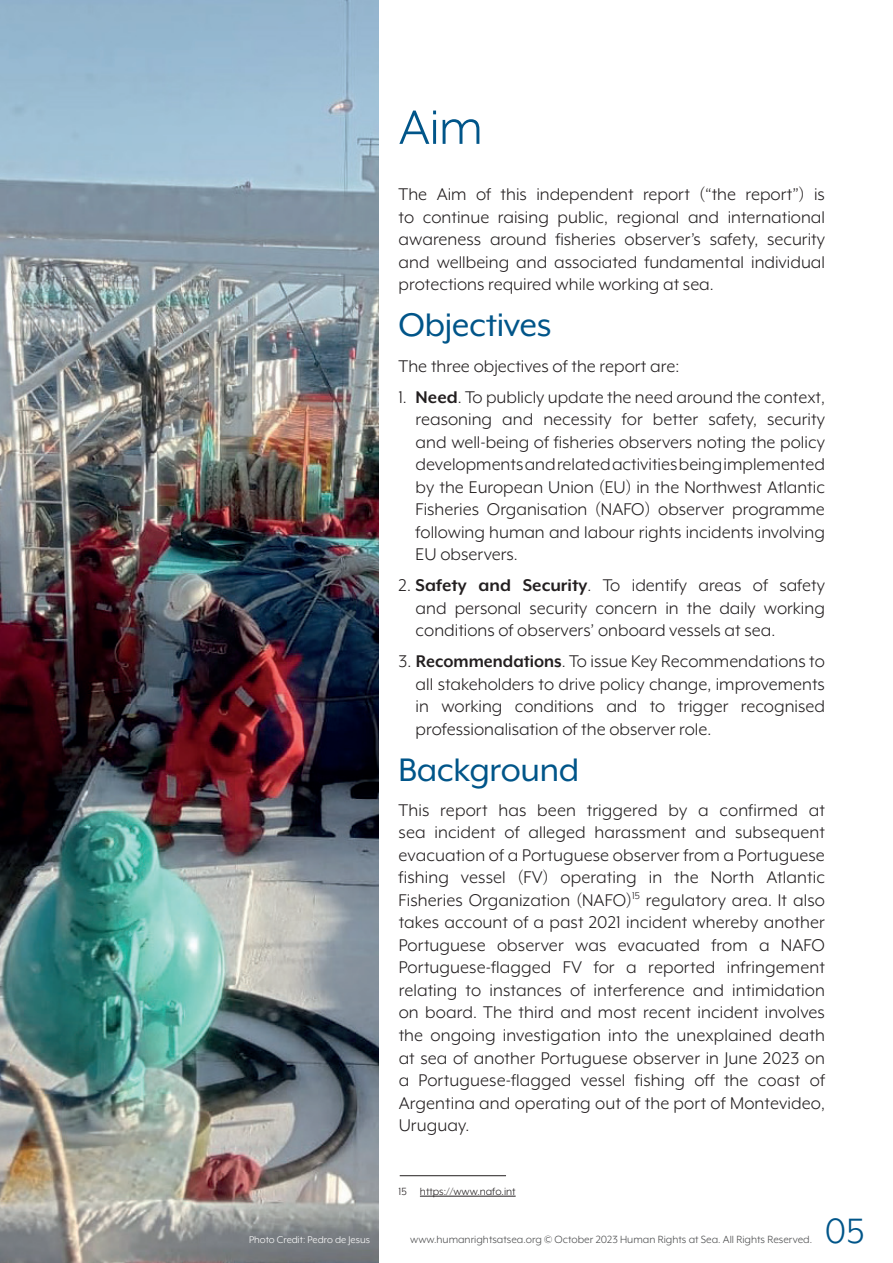
<style>
.page{position:relative;width:893px;height:1263px;background:#fff}
.page>*{position:absolute;margin:0;border:0;box-sizing:border-box;transform-origin:0 0}
.t1{font:55.5px "Mr Eaves XL Mod OT";color:#015589}
.t2{font:40.5px "Mr Eaves XL Mod OT";color:#015589}
.t3{font:37.5px "Mr Eaves XL Mod OT";letter-spacing:-.01em;color:#015589}
.t4{font:19.5px/22.5px "Mr Eaves XL Mod OT";color:#231f20;text-align:justify}
.t5{font:12px "Mr Eaves XL Mod OT";color:#4b4c4d}
.t6{font:12px "Mr Eaves XL Mod OT";color:#231f20}
.t7{font:11.25px "Mr Eaves XL Mod OT";color:#fff}
.s1{font-weight:700}
</style>
<div class="page">
<img style="left:0;top:0;width:378px;height:1263px">
<hr style="left:420px;top:1196px;width:96px;height:1px;background:#231f20">
<hr style="left:400px;top:1175px;width:106px;height:1px;background:#231f20">
<p class="t7" style="left:249px;top:1233px;width:122px">Photo Credit: Pedro de Jesus</p>
<h1 class="t1" style="left:399px;top:99px;width:86px">Aim</h1>
<p class="t4" style="left:399px;top:183px;width:428px">The Aim of this independent report (“the report”) is to continue raising public, regional and international awareness around fisheries observer’s safety, security and wellbeing and associated fundamental individual protections required while working at sea.</p>
<h3 class="t3" style="left:399px;top:306px;width:154px">Objectives</h3>
<p class="t4" style="left:399px;top:354px;width:282px">The three objectives of the report are:</p>
<p class="t4" style="left:416px;top:385px;width:411px;text-indent:-17px">1. <span class="s1">Need</span>. To publicly update the need around the context, reasoning and necessity for better safety, security and well-being of fisheries observers noting the policy developments and related activities being implemented by the European Union (EU) in the Northwest Atlantic Fisheries Organisation (NAFO) observer programme following human and labour rights incidents involving EU observers.</p>
<p class="t4" style="left:416px;top:574px;width:411px;text-indent:-17px">2. <span class="s1">Safety and Security</span>. To identify areas of safety and personal security concern in the daily working conditions of observers’ onboard vessels at sea.</p>
<p class="t4" style="left:416px;top:650px;width:411px;text-indent:-17px">3. <span class="s1">Recommendations</span>. To issue Key Recommendations to all stakeholders to drive policy change, improvements in working conditions and to trigger recognised professionalisation of the observer role.</p>
<h3 class="t3" style="left:399px;top:751px;width:182px">Background</h3>
<p class="t4" style="left:399px;top:799px;width:428px">This report has been triggered by a confirmed at sea incident of alleged harassment and subsequent evacuation of a Portuguese observer from a Portuguese fishing vessel (FV) operating in the North Atlantic Fisheries Organization (NAFO)<sup>15</sup> regulatory area. It also takes account of a past 2021 incident whereby another Portuguese observer was evacuated from a NAFO Portuguese-flagged FV for a reported infringement relating to instances of interference and intimidation on board. The third and most recent incident involves the ongoing investigation into the unexplained death at sea of another Portuguese observer in June 2023 on a Portuguese-flagged vessel fishing off the coast of Argentina and operating out of the port of Montevideo, Uruguay.</p>
<p class="t6" style="left:399px;top:1185px;width:118px">15 https://www.nafo.int</p>
<p class="t5" style="left:410px;top:1233px;width:403px">www.humanrightsatsea.org © October 2023 Human Rights at Sea. All Rights Reserved.</p>
<h2 class="t2" style="left:825px;top:1210px;width:41px">05</h2>
</div>
